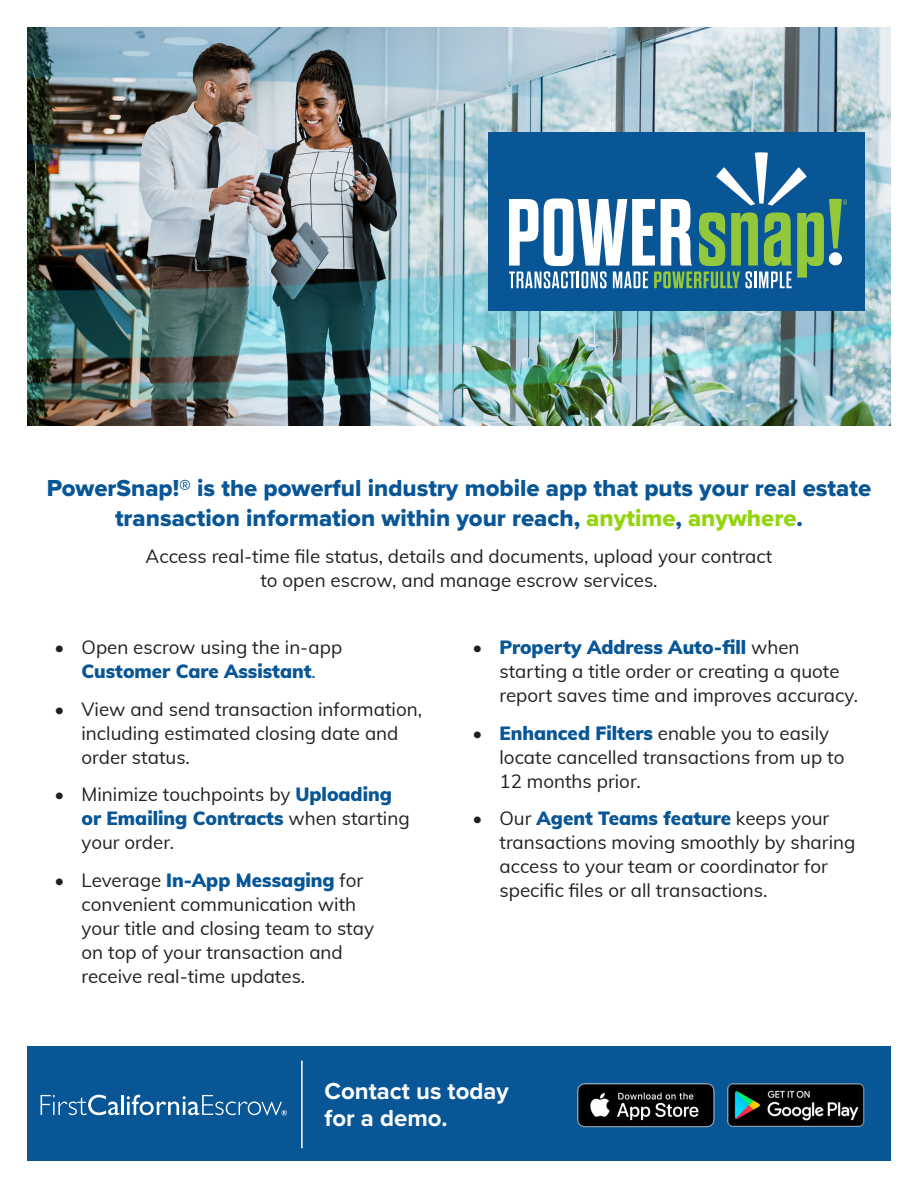
<style>
.page{position:relative;width:918px;height:1188px;background:#fff}
.page>*{position:absolute;margin:0;border:0;box-sizing:border-box;transform-origin:0 0}
.t1{font:24px/30px "Proxima Nova Extrabld";color:#085696;text-align:center}
.t2{font:700 24px/27px "Proxima Nova";color:#fff}
.t3{font:18.75px/24px "Muli";color:#231f20}
.s1{color:#93d50a}
.s2{font-weight:900;color:#085696}
.s3{color:#085696}
</style>
<div class="page">
<img style="left:27px;top:27px;width:864px;height:399px">
<div style="left:488px;top:132px;width:376px;height:179px;background:#085696"></div>
<svg style="left:509px;top:152px;width:338px;height:136px"></svg>
<div style="left:27px;top:1047px;width:864px;height:114px;background:#085696"></div>
<img style="left:577px;top:1083px;width:288px;height:45px">
<hr style="left:301px;top:1060px;width:2px;height:88px;background:#fff">
<svg style="left:41px;top:1095px;width:78px;height:20px"></svg>
<hr style="left:121px;top:1095px;width:3px;height:20px;background:#fff">
<svg style="left:127px;top:1094px;width:160px;height:22px"></svg>
<p class="t1" style="left:47px;top:472px;width:826px">PowerSnap!® is the powerful industry mobile app that puts your real estate transaction information within your reach, <span class="s1">anytime</span>, <span class="s1">anywhere</span>.</p>
<p class="t3" style="left:146px;top:544px;width:628px;text-align:center">Access real-time file status, details and documents, upload your contract to open escrow, and manage escrow services.</p>
<p class="t3" style="left:55px;top:635px;width:289px;text-align:center">• Open escrow using the in-app<br><span class="s2">Customer Care Assistant</span><span class="s3">.</span></p>
<p class="t3" style="left:82px;top:696px;width:342px;text-indent:-27px">• View and send transaction information, including estimated closing date and order status.</p>
<p class="t3" style="left:82px;top:782px;width:330px;text-indent:-27px">• Minimize touchpoints by <span class="s2">Uploading or Emailing Contracts</span> when starting your order.</p>
<p class="t3" style="left:82px;top:867px;width:294px;text-indent:-27px">• Leverage <span class="s2">In-App Messaging</span> for convenient communication with your title and closing team to stay on top of your transaction and receive real-time updates.</p>
<p class="t3" style="left:500px;top:635px;width:360px;text-indent:-27px">• <span class="s2">Property Address Auto-fill</span> when starting a title order or creating a quote report saves time and improves accuracy.</p>
<p class="t3" style="left:500px;top:720px;width:347px;text-indent:-27px">• <span class="s2">Enhanced Filters</span> enable you to easily locate cancelled transactions from up to<br>12 months prior.</p>
<p class="t3" style="left:500px;top:806px;width:357px;text-indent:-27px">• Our <span class="s2">Agent Teams feature</span> keeps your transactions moving smoothly by sharing access to your team or coordinator for specific files or all transactions.</p>
<p class="t2" style="left:325px;top:1077px;width:186px">Contact us today for a demo.</p>
</div>
